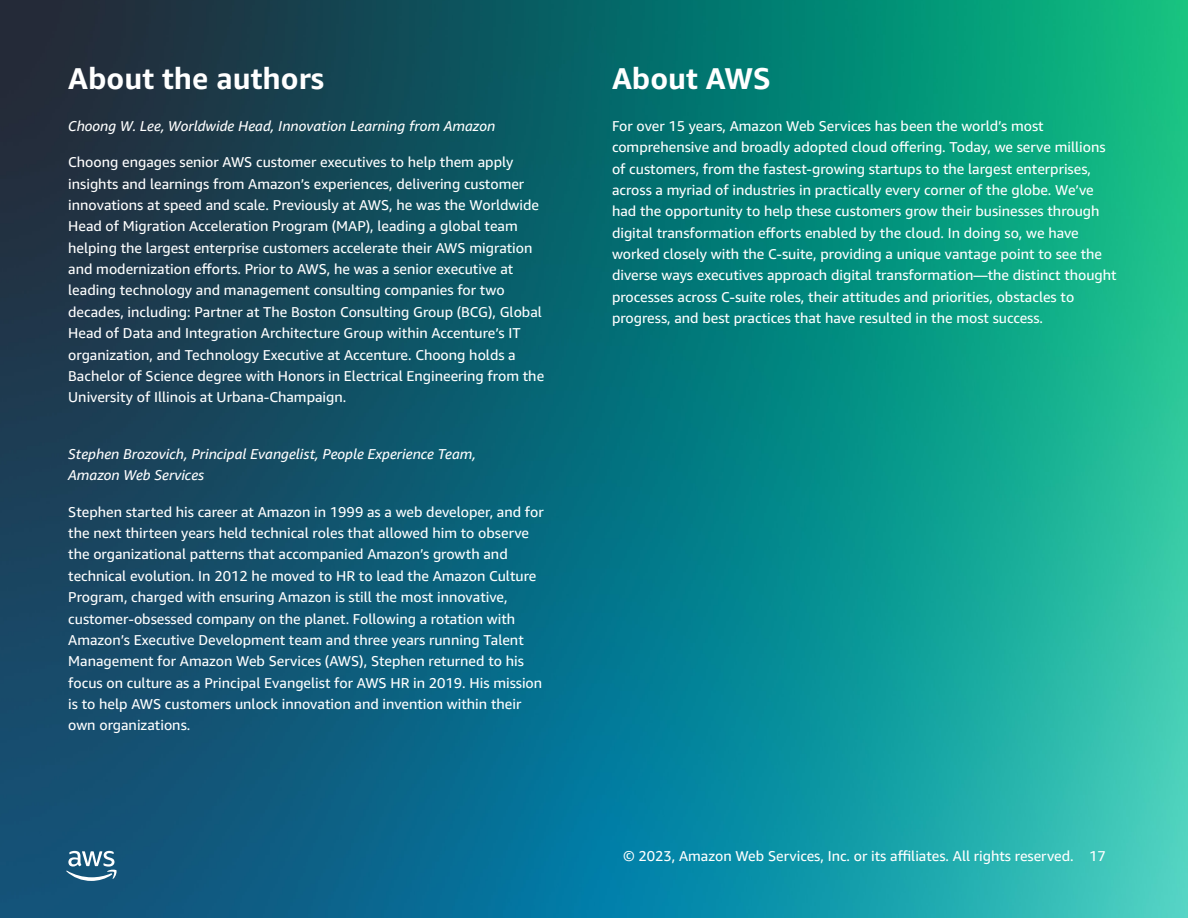
<style>
.page{position:relative;width:1188px;height:918px;background:#fff}
.page>*{position:absolute;margin:0;border:0;box-sizing:border-box;transform-origin:0 0}
.t1{font:700 30px "Amazon Ember";color:#fff}
.t2{font:14.25px/21.3px "Amazon Ember";color:#fff}
.t3{font:italic 14.25px/21.3px "Amazon Ember";color:#fff}
</style>
<div class="page">
<img style="left:0;top:0;width:1188px;height:918px">
<svg style="left:66px;top:851px;width:51px;height:30px"></svg>
<h1 class="t1" style="left:68px;top:60px;width:258px">About the authors</h1>
<p class="t3" style="left:68px;top:115px;width:429px">Choong W. Lee, Worldwide Head, Innovation Learning from Amazon</p>
<p class="t2" style="left:68px;top:152px;width:477px">Choong engages senior AWS customer executives to help them apply insights and learnings from Amazon’s experiences, delivering customer innovations at speed and scale. Previously at AWS, he was the Worldwide Head of Migration Acceleration Program (MAP), leading a global team helping the largest enterprise customers accelerate their AWS migration and modernization efforts. Prior to AWS, he was a senior executive at leading technology and management consulting companies for two decades, including: Partner at The Boston Consulting Group (BCG), Global Head of Data and Integration Architecture Group within Accenture’s IT organization, and Technology Executive at Accenture. Choong holds a Bachelor of Science degree with Honors in Electrical Engineering from the University of Illinois at Urbana-Champaign.</p>
<p class="t3" style="left:68px;top:443px;width:409px">Stephen Brozovich, Principal Evangelist, People Experience Team,<br>Amazon Web Services</p>
<p class="t2" style="left:68px;top:501px;width:477px">Stephen started his career at Amazon in 1999 as a web developer, and for the next thirteen years held technical roles that allowed him to observe the organizational patterns that accompanied Amazon’s growth and technical evolution. In 2012 he moved to HR to lead the Amazon Culture Program, charged with ensuring Amazon is still the most innovative, customer-obsessed company on the planet. Following a rotation with Amazon’s Executive Development team and three years running Talent Management for Amazon Web Services (AWS), Stephen returned to his focus on culture as a Principal Evangelist for AWS HR in 2019. His mission is to help AWS customers unlock innovation and invention within their own organizations.</p>
<h1 class="t1" style="left:612px;top:60px;width:160px">About AWS</h1>
<p class="t2" style="left:612px;top:115px;width:506px">For over 15 years, Amazon Web Services has been the world’s most comprehensive and broadly adopted cloud offering. Today, we serve millions of customers, from the fastest-growing startups to the largest enterprises, across a myriad of industries in practically every corner of the globe. We’ve had the opportunity to help these customers grow their businesses through digital transformation efforts enabled by the cloud. In doing so, we have worked closely with the C-suite, providing a unique vantage point to see the diverse ways executives approach digital transformation—the distinct thought processes across C-suite roles, their attitudes and priorities, obstacles to progress, and best practices that have resulted in the most success.</p>
<p class="t2" style="left:624px;top:845px;width:452px">© 2023, Amazon Web Services, Inc. or its affiliates. All rights reserved.</p>
<p class="t2" style="left:1089px;top:846px;width:18px">17</p>
</div>
